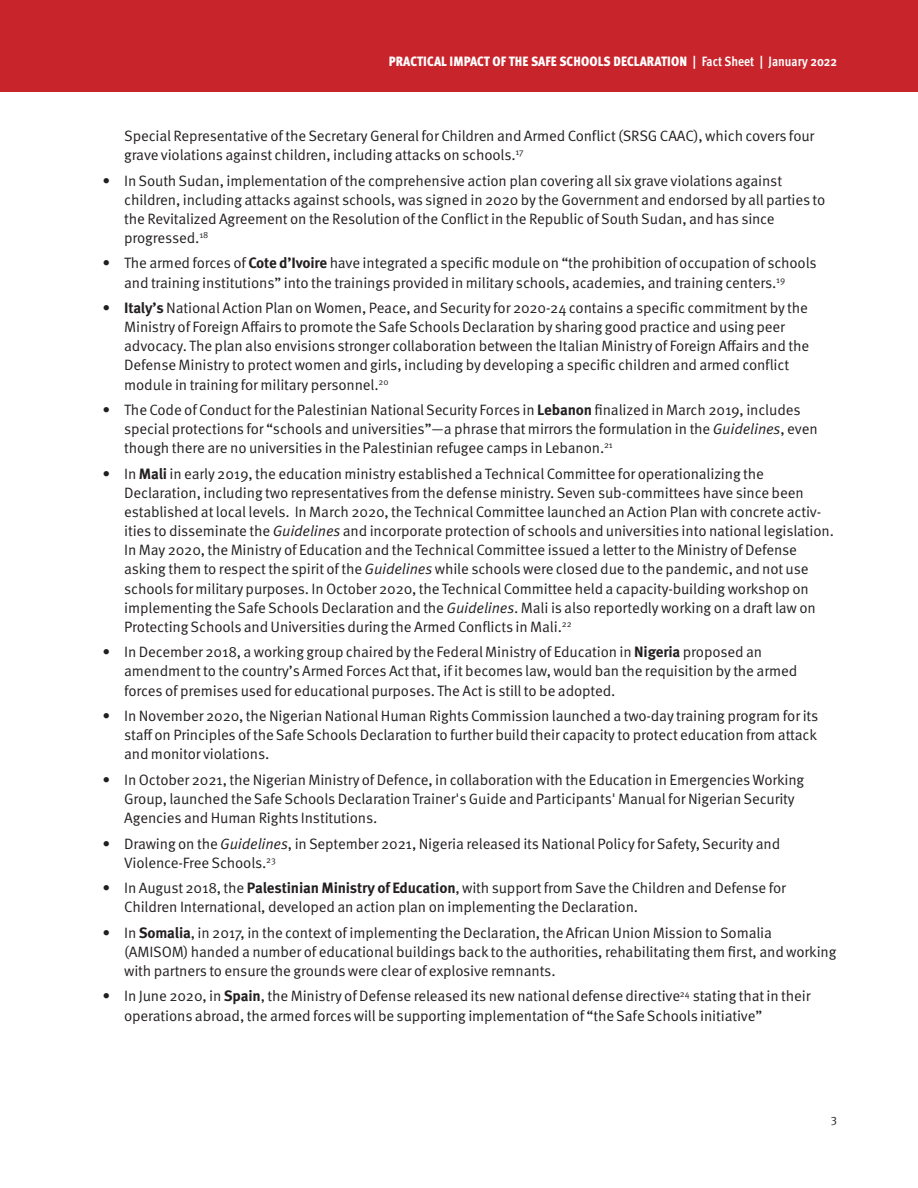
<style>
.page{position:relative;width:918px;height:1188px;background:#fff}
.page>*{position:absolute;margin:0;border:0;box-sizing:border-box;transform-origin:0 0}
.t1{font:15px/19.2px "Meta Pro Norm";letter-spacing:-.01em;color:#231f20}
.t2{font:900 condensed 13.5px "Meta Pro";letter-spacing:.01em;color:#fff}
.t3{font:12px "Meta Pro Norm";color:#231f20}
.s1{font-weight:700}
.s2{font-family:"Meta Pro";font-weight:700}
.s3{font-family:"Meta Pro Norm Ita"}
</style>
<div class="page">
<div style="left:0;top:0;width:918px;height:92px;background:#c8242b"></div>
<p class="t2" style="left:389px;top:53px;width:450px">PRACTICAL IMPACT OF THE SAFE SCHOOLS DECLARATION <span class="s1">| Fact Sheet | January 2022</span></p>
<p class="t1" style="left:124px;top:127px;width:692px">Special Representative of the Secretary General for Children and Armed Conflict (SRSG CAAC), which covers four grave violations against children, including attacks on schools.<sup>17</sup></p>
<p class="t1" style="left:124px;top:172px;width:703px;text-indent:-22px">• In South Sudan, implementation of the comprehensive action plan covering all six grave violations against children, including attacks against schools, was signed in 2020 by the Government and endorsed by all parties to the Revitalized Agreement on the Resolution of the Conflict in the Republic of South Sudan, and has since progressed.<sup>18</sup></p>
<p class="t1" style="left:124px;top:255px;width:694px;text-indent:-22px">• The armed forces of <span class="s2">Cote d’Ivoire</span> have integrated a specific module on “the prohibition of occupation of schools and training institutions” into the trainings provided in military schools, academies, and training centers.<sup>19</sup></p>
<p class="t1" style="left:124px;top:299px;width:687px;text-indent:-22px">• <span class="s2">Italy’s</span> National Action Plan on Women, Peace, and Security for 2020-24 contains a specific commitment by the Ministry of Foreign Affairs to promote the Safe Schools Declaration by sharing good practice and using peer advocacy. The plan also envisions stronger collaboration between the Italian Ministry of Foreign Affairs and the Defense Ministry to protect women and girls, including by developing a specific children and armed conflict module in training for military personnel.<sup>20</sup></p>
<p class="t1" style="left:124px;top:401px;width:695px;text-indent:-22px">• The Code of Conduct for the Palestinian National Security Forces in <span class="s2">Lebanon</span> finalized in March 2019, includes special protections for “schools and universities”—a phrase that mirrors the formulation in the <span class="s3">Guidelines</span>, even though there are no universities in the Palestinian refugee camps in Lebanon.<sup>21</sup></p>
<p class="t1" style="left:124px;top:465px;width:711px;text-indent:-22px">• In <span class="s2">Mali</span> in early 2019, the education ministry established a Technical Committee for operationalizing the Declaration, including two representatives from the defense ministry. Seven sub-committees have since been established at local levels. In March 2020, the Technical Committee launched an Action Plan with concrete activ&shy;ities to disseminate the <span class="s3">Guidelines</span> and incorporate protection of schools and universities into national legislation.<br>In May 2020, the Ministry of Education and the Technical Committee issued a letter to the Ministry of Defense asking them to respect the spirit of the <span class="s3">Guidelines</span> while schools were closed due to the pandemic, and not use schools for military purposes. In October 2020, the Technical Committee held a capacity-building workshop on implementing the Safe Schools Declaration and the <span class="s3">Guidelines</span>. Mali is also reportedly working on a draft law on Protecting Schools and Universities during the Armed Conflicts in Mali.<sup>22</sup></p>
<p class="t1" style="left:124px;top:644px;width:675px;text-indent:-22px">• In December 2018, a working group chaired by the Federal Ministry of Education in <span class="s2">Nigeria</span> proposed an amendment to the country’s Armed Forces Act that, if it becomes law, would ban the requisition by the armed forces of premises used for educational purposes. The Act is still to be adopted.</p>
<p class="t1" style="left:124px;top:707px;width:696px;text-align:justify;text-indent:-22px">• In November 2020, the Nigerian National Human Rights Commission launched a two-day training program for its staff on Principles of the Safe Schools Declaration to further build their capacity to protect education from attack and monitor violations.</p>
<p class="t1" style="left:124px;top:771px;width:682px;text-indent:-22px">• In October 2021, the Nigerian Ministry of Defence, in collaboration with the Education in Emergencies Working<br>Group, launched the Safe Schools Declaration Trainer's Guide and Participants' Manual for Nigerian Security<br>Agencies and Human Rights Institutions.</p>
<p class="t1" style="left:124px;top:835px;width:658px;text-indent:-22px">• Drawing on the <span class="s3">Guidelines</span>, in September 2021, Nigeria released its National Policy for Safety, Security and<br>Violence-Free Schools.<sup>23</sup></p>
<p class="t1" style="left:124px;top:879px;width:663px;text-indent:-22px">• In August 2018, the <span class="s2">Palestinian Ministry of Education</span>, with support from Save the Children and Defense for<br>Children International, developed an action plan on implementing the Declaration.</p>
<p class="t1" style="left:124px;top:924px;width:714px;text-indent:-22px">• In <span class="s2">Somalia</span>, in 2017, in the context of implementing the Declaration, the African Union Mission to Somalia (AMISOM) handed a number of educational buildings back to the authorities, rehabilitating them first, and working with partners to ensure the grounds were clear of explosive remnants.</p>
<p class="t1" style="left:124px;top:988px;width:688px;text-indent:-22px">• In June 2020, in <span class="s2">Spain</span>, the Ministry of Defense released its new national defense directive<sup>24</sup> stating that in their operations abroad, the armed forces will be supporting implementation of “the Safe Schools initiative”</p>
<p class="t3" style="left:831px;top:1114px;width:8px">3</p>
</div>
